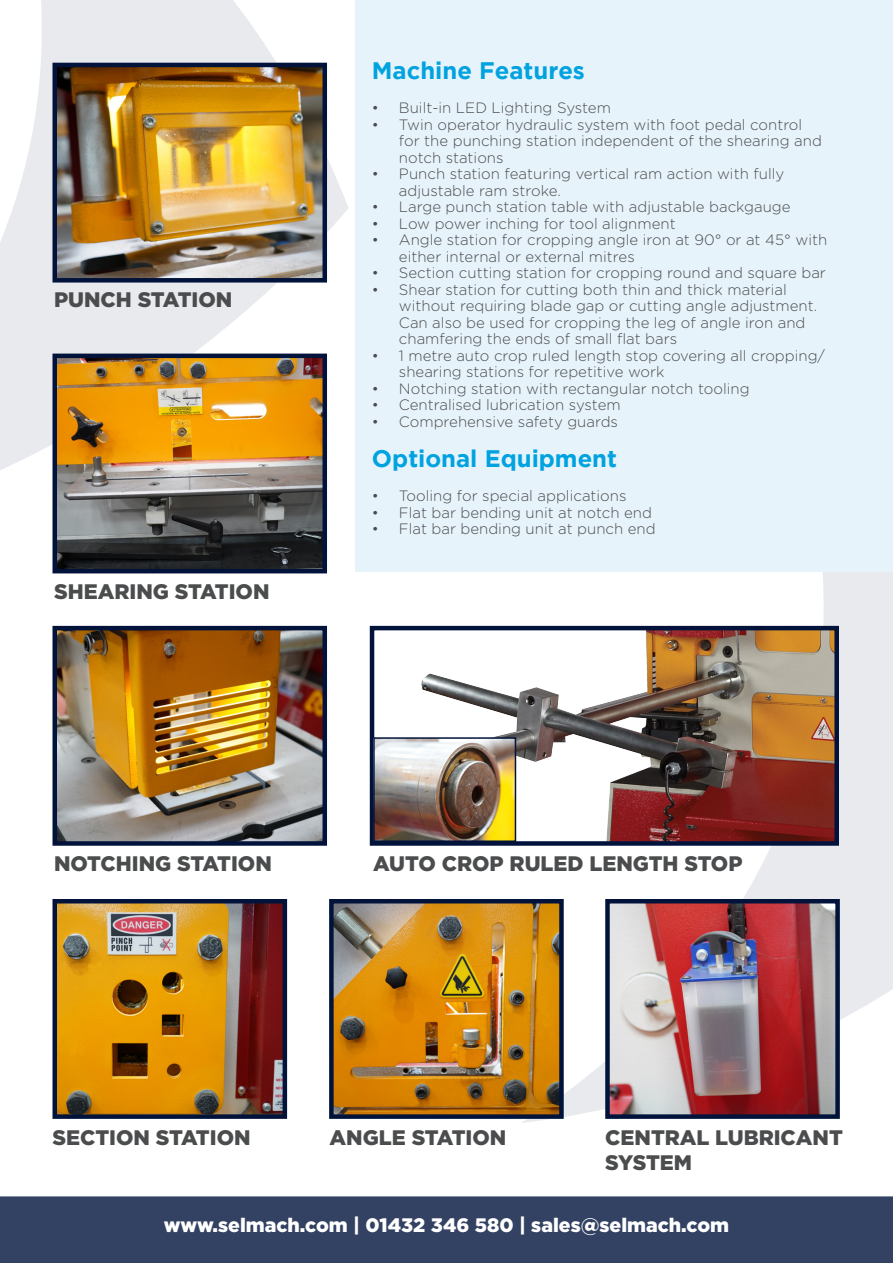
<style>
.page{position:relative;width:893px;height:1263px;background:#fff}
.page>*{position:absolute;margin:0;border:0;box-sizing:border-box;transform-origin:0 0}
.t1{font:700 23.85px "Gotham";color:#00a3e0}
.t2{font:900 21px/25.2px "Gotham";color:#4b4c4d}
.t3{font:900 19.5px "Gotham";color:#fff}
.t4{font:300 15px/16.5px "Gotham Rounded";color:#4b4c4d}
</style>
<div class="page">
<svg style="left:0;top:0;width:348px;height:470px;fill:#e9eaee"></svg>
<svg style="left:744px;top:572px;width:149px;height:327px;fill:#e9eaee"></svg>
<svg style="left:369px;top:624px;width:472px;height:224px"></svg>
<img style="left:372px;top:736px;width:145px;height:107px">
<div style="left:356px;top:0;width:537px;height:572px;background:#e7f3fb"></div>
<img style="left:50px;top:60px;width:279px;height:225px">
<img style="left:50px;top:351px;width:279px;height:223px">
<img style="left:52px;top:625px;width:275px;height:221px">
<img style="left:0;top:899px;width:893px;height:364px">
<p class="t2" style="left:54px;top:286px;width:180px">PUNCH STATION</p>
<p class="t2" style="left:54px;top:578px;width:217px">SHEARING STATION</p>
<p class="t1" style="left:372px;top:57px;width:215px">Machine Features</p>
<p class="t4" style="left:372px;top:99px;width:241px">• Built-in LED Lighting System</p>
<p class="t4" style="left:399px;top:116px;width:424px;text-indent:-27px">• Twin operator hydraulic system with foot pedal control for the punching station independent of the shearing and notch stations</p>
<p class="t4" style="left:399px;top:165px;width:387px;text-indent:-27px">• Punch station featuring vertical ram action with fully adjustable ram stroke.</p>
<p class="t4" style="left:372px;top:198px;width:420px">• Large punch station table with adjustable backgauge</p>
<p class="t4" style="left:372px;top:215px;width:305px">• Low power inching for tool alignment</p>
<p class="t4" style="left:399px;top:231px;width:430px;text-indent:-27px">• Angle station for cropping angle iron at 90° or at 45° with either internal or external mitres</p>
<p class="t4" style="left:372px;top:264px;width:455px">• Section cutting station for cropping round and square bar</p>
<p class="t4" style="left:399px;top:281px;width:420px;text-indent:-27px">• Shear station for cutting both thin and thick material without requiring blade gap or cutting angle adjustment.<br>Can also be used for cropping the leg of angle iron and chamfering the ends of small flat bars</p>
<p class="t4" style="left:399px;top:347px;width:428px;text-indent:-27px">• 1 metre auto crop ruled length stop covering all cropping/ shearing stations for repetitive work</p>
<p class="t4" style="left:372px;top:380px;width:379px">• Notching station with rectangular notch tooling</p>
<p class="t4" style="left:372px;top:396px;width:250px">• Centralised lubrication system</p>
<p class="t4" style="left:372px;top:413px;width:248px">• Comprehensive safety guards</p>
<p class="t1" style="left:372px;top:445px;width:247px">Optional Equipment</p>
<p class="t4" style="left:372px;top:487px;width:256px">• Tooling for special applications</p>
<p class="t4" style="left:372px;top:504px;width:282px">• Flat bar bending unit at notch end</p>
<p class="t4" style="left:372px;top:520px;width:285px">• Flat bar bending unit at punch end</p>
<p class="t2" style="left:54px;top:850px;width:219px">NOTCHING STATION</p>
<p class="t2" style="left:373px;top:850px;width:371px">AUTO CROP RULED LENGTH STOP</p>
<p class="t2" style="left:52px;top:1124px;width:200px">SECTION STATION</p>
<p class="t2" style="left:330px;top:1124px;width:178px">ANGLE STATION</p>
<p class="t2" style="left:605px;top:1124px;width:239px">CENTRAL LUBRICANT<br>SYSTEM</p>
<h3 class="t3" style="left:164px;top:1214px;width:567px">www.selmach.com | 01432 346 580 | sales@selmach.com</h3>
</div>
